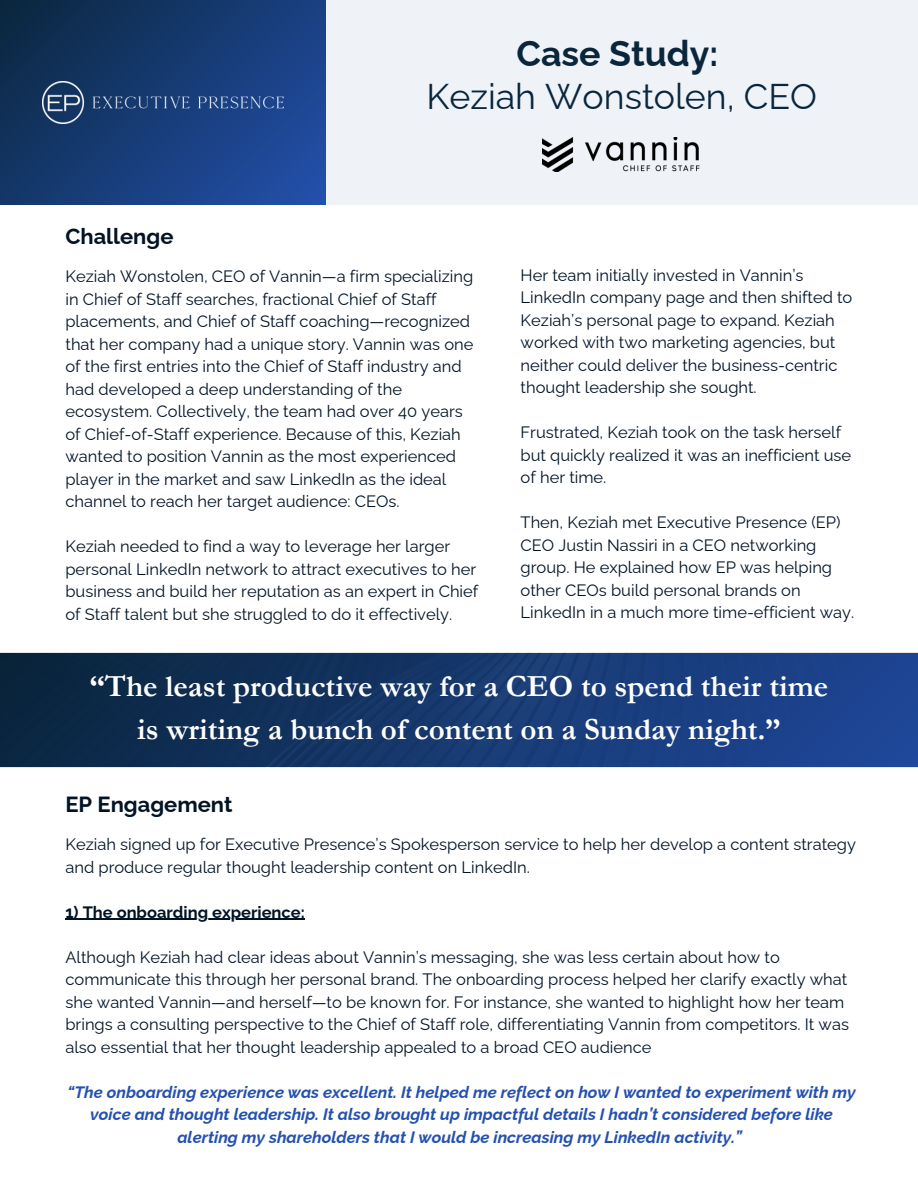
<style>
.page{position:relative;width:918px;height:1188px;background:#fff}
.page>*{position:absolute;margin:0;border:0;box-sizing:border-box;transform-origin:0 0}
.t1{font:35.7px/42.8px "Raleway";color:#0a263c;text-align:center}
.t2{font:700 30.9px/42.2px "Garamond";color:#fff;text-align:center}
.t3{font:700 21.9px "Raleway";color:#021326}
.t4{font:16.5px/22.5px "Raleway";color:#021326}
.t5{font:italic 700 16.5px/22.5px "Raleway";color:#2451af;text-align:center}
.t6{font:700 16.5px "Raleway";color:#021326}
.s1{font-weight:700}
</style>
<div class="page">
<div style="left:326px;top:0;width:592px;height:205px;background:#eff3f8"></div>
<svg style="left:0;top:0;width:325px;height:205px;background:#163b74"></svg>
<img style="left:0;top:652px;width:918px;height:115px">
<img style="left:42px;top:81px;width:241px;height:42px">
<img style="left:543px;top:137px;width:157px;height:35px">
<hr style="left:65px;top:919px;width:240px;height:1px;background:#021326">
<h4 class="t3" style="left:65px;top:223px;width:110px">Challenge</h4>
<p class="t1" style="left:427px;top:32px;width:392px"><span class="s1">Case Study:<br></span>Keziah Wonstolen, CEO</p>
<h3 class="t4" style="left:65px;top:265px;width:409px">Keziah Wonstolen, CEO of Vannin—a firm specializing in Chief of Staff searches, fractional Chief of Staff placements, and Chief of Staff coaching—recognized that her company had a unique story. Vannin was one of the first entries into the Chief of Staff industry and had developed a deep understanding of the ecosystem. Collectively, the team had over 40 years of Chief-of-Staff experience. Because of this, Keziah wanted to position Vannin as the most experienced player in the market and saw LinkedIn as the ideal channel to reach her target audience: CEOs.</h3>
<p class="t4" style="left:65px;top:535px;width:414px">Keziah needed to find a way to leverage her larger personal LinkedIn network to attract executives to her business and build her reputation as an expert in Chief of Staff talent but she struggled to do it effectively.</p>
<p class="t4" style="left:521px;top:264px;width:333px">Her team initially invested in Vannin’s LinkedIn company page and then shifted to Keziah’s personal page to expand. Keziah worked with two marketing agencies, but neither could deliver the business-centric thought leadership she sought.</p>
<h2 class="t4" style="left:521px;top:421px;width:332px">Frustrated, Keziah took on the task herself but quickly realized it was an inefficient use of her time.</h2>
<h3 class="t4" style="left:521px;top:511px;width:335px">Then, Keziah met Executive Presence (EP)<br>CEO Justin Nassiri in a CEO networking group. He explained how EP was helping other CEOs build personal brands on LinkedIn in a much more time-efficient way.</h3>
<p class="t2" style="left:90px;top:666px;width:740px">“The least productive way for a CEO to spend their time is writing a bunch of content on a Sunday night.”</p>
<p class="t3" style="left:65px;top:792px;width:169px">EP Engagement</p>
<p class="t4" style="left:65px;top:833px;width:792px">Keziah signed up for Executive Presence’s Spokesperson service to help her develop a content strategy and produce regular thought leadership content on LinkedIn.</p>
<p class="t6" style="left:65px;top:902px;width:241px">1) The onboarding experience:</p>
<p class="t4" style="left:65px;top:946px;width:785px">Although Keziah had clear ideas about Vannin’s messaging, she was less certain about how to communicate this through her personal brand. The onboarding process helped her clarify exactly what she wanted Vannin—and herself—to be known for. For instance, she wanted to highlight how her team brings a consulting perspective to the Chief of Staff role, differentiating Vannin from competitors. It was also essential that her thought leadership appealed to a broad CEO audience</p>
<p class="t5" style="left:67px;top:1081px;width:790px">“The onboarding experience was excellent. It helped me reflect on how I wanted to experiment with my voice and thought leadership. It also brought up impactful details I hadn’t considered before like alerting my shareholders that I would be increasing my LinkedIn activity.”</p>
</div>
